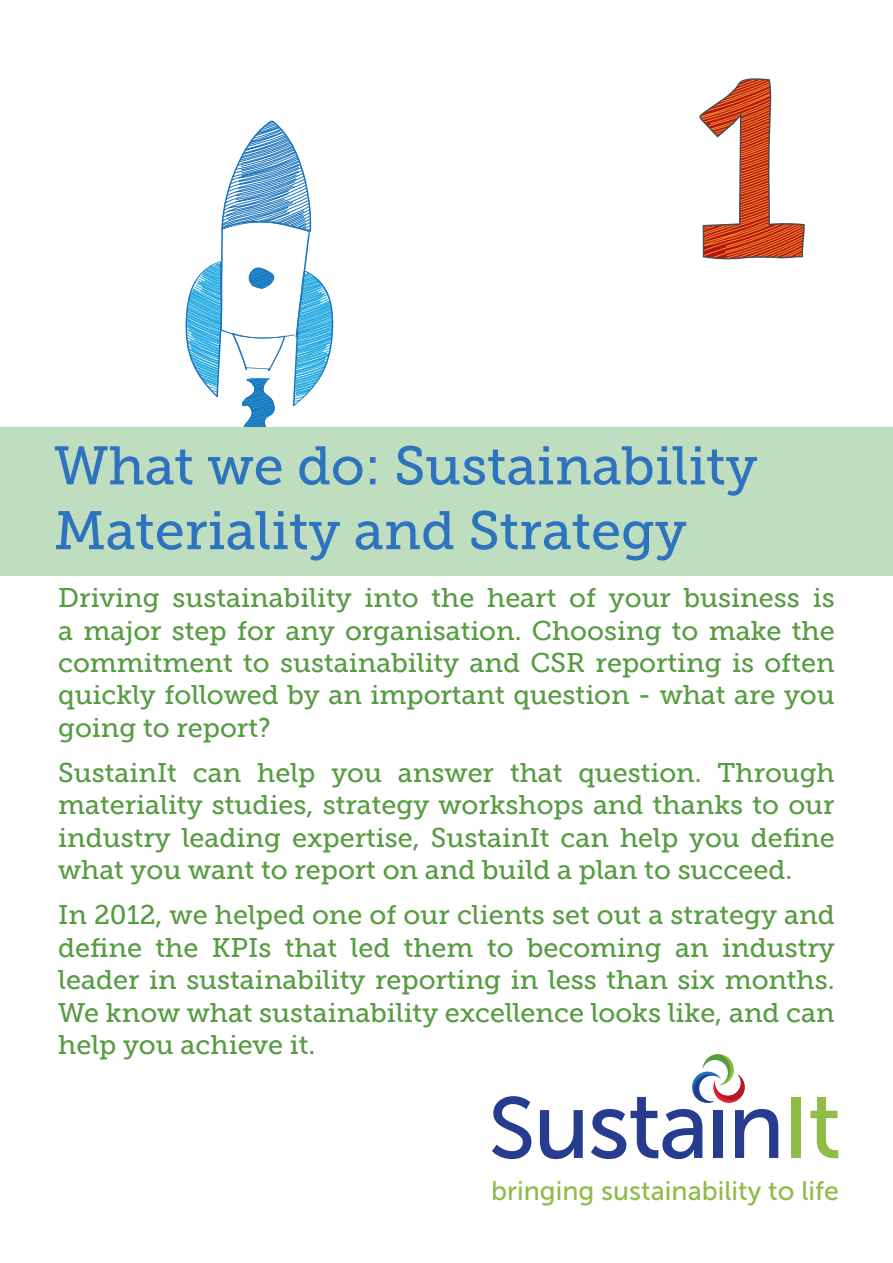
<style>
.page{position:relative;width:893px;height:1263px;background:#fff}
.page>*{position:absolute;margin:0;border:0;box-sizing:border-box;transform-origin:0 0}
.t1{font:54px/64.8px "Museo Slab 500";color:#2e73bd}
.t2{font:27px/32.4px "Museo Slab 500";color:#579c42;text-align:justify}
.t3{font:26.7px "Museo Sans 500";color:#8dbd47}
</style>
<div class="page">
<svg style="left:185px;top:120px;width:149px;height:307px"></svg>
<svg style="left:699px;top:78px;width:106px;height:182px"></svg>
<svg style="left:492px;top:1096px;width:39px;height:63px"></svg>
<svg style="left:540px;top:1110px;width:43px;height:49px"></svg>
<div style="left:791px;top:1097px;width:10px;height:61px;background:#8ebe46"></div>
<svg style="left:810px;top:1097px;width:28px;height:61px"></svg>
<svg style="left:591px;top:1054px;width:187px;height:105px"></svg>
<div style="left:0;top:427px;width:893px;height:149px;background:#bfdebf"></div>
<h1 class="t1" style="left:54px;top:434px;width:705px">What we do: Sustainability<br>Materiality and Strategy</h1>
<p class="t2" style="left:58px;top:582px;width:778px">Driving sustainability into the heart of your business is a major step for any organisation. Choosing to make the commitment to sustainability and CSR reporting is often quickly followed by an important question - what are you going to report?</p>
<p class="t2" style="left:58px;top:756px;width:778px">SustainIt can help you answer that question. Through materiality studies, strategy workshops and thanks to our industry leading expertise, SustainIt can help you define what you want to report on and build a plan to succeed.</p>
<p class="t2" style="left:58px;top:899px;width:778px">In 2012, we helped one of our clients set out a strategy and define the KPIs that led them to becoming an industry leader in sustainability reporting in less than six months.<br>We know what sustainability excellence looks like, and can help you achieve it.</p>
<p class="t3" style="left:491px;top:1176px;width:349px">bringing sustainability to life</p>
</div>
